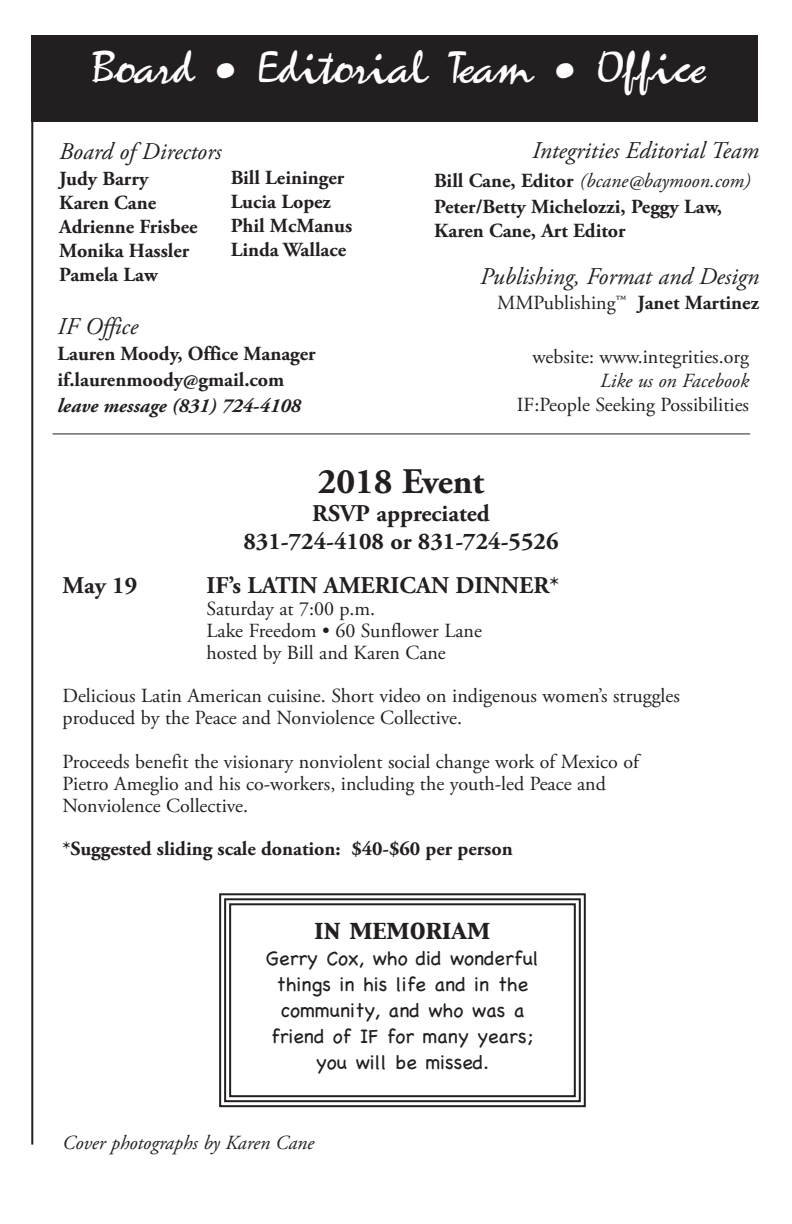
<style>
.page{position:relative;width:792px;height:1224px;background:#fff}
.page>*{position:absolute;margin:0;border:0;box-sizing:border-box;transform-origin:0 0}
.t1{font:48px "Zephyr Script";letter-spacing:-.02em;color:#fff}
.t2{font:700 36px "Adobe Garamond Pro";color:#231f20}
.t3{font:italic 24px "Adobe Garamond Pro";color:#231f20}
.t4{font:700 24px/28px "Adobe Garamond Pro";color:#231f20;text-align:center}
.t5{font:24px "Capitals";color:#231f20}
.t6{font:20px/22px "Adobe Garamond Pro";color:#231f20}
.t7{font:700 20px/24px "Adobe Garamond Pro";color:#231f20}
.t8{font:20px/26px "Chalkboard";color:#231f20;text-align:center}
.t9{font:italic 20px "Adobe Garamond Pro";color:#231f20}
.t10{font:italic 700 20px "Adobe Garamond Pro";color:#231f20}
.s1{font-weight:400;font-style:italic}
.s2{font-weight:700}
</style>
<div class="page">
<div style="left:31px;top:35px;width:727px;height:87px;background:#231f20"></div>
<hr style="left:31px;top:120px;width:2px;height:1025px;background:#231f20">
<hr style="left:53px;top:433px;width:697px;height:1px;background:#231f20">
<div style="left:219px;top:893px;width:367px;height:214px;border:2px solid #231f20"></div>
<div style="left:224px;top:898px;width:357px;height:204px;border:2px solid #231f20"></div>
<div style="left:229px;top:903px;width:347px;height:194px;border:2px solid #231f20"></div>
<h1 class="t1" style="left:92px;top:38px;width:615px">Board • Editorial Team • Office</h1>
<p class="t3" style="left:59px;top:142px;width:164px">Board of Directors</p>
<p class="t7" style="left:59px;top:168px;width:140px">Judy Barry<br>Karen Cane<br>Adrienne Frisbee<br>Monika Hassler<br>Pamela Law</p>
<p class="t3" style="left:57px;top:317px;width:82px">IF Office</p>
<p class="t7" style="left:57px;top:343px;width:260px;line-height:26px">Lauren Moody, Office Manager if.laurenmoody@gmail.com</p>
<p class="t10" style="left:57px;top:398px;width:245px">leave message (831) 724-4108</p>
<p class="t7" style="left:231px;top:168px;width:123px">Bill Leininger<br>Lucia Lopez<br>Phil McManus<br>Linda Wallace</p>
<p class="t3" style="left:532px;top:141px;width:228px">Integrities Editorial Team</p>
<p class="t7" style="left:434px;top:169px;width:318px;line-height:26px">Bill Cane, Editor <span class="s1">(bcane@baymoon.com)<br></span>Peter/Betty Michelozzi, Peggy Law,</p>
<p class="t7" style="left:434px;top:220px;width:193px">Karen Cane, Art Editor</p>
<p class="t3" style="left:480px;top:266px;width:280px">Publishing, Format and Design</p>
<p class="t6" style="left:497px;top:294px;width:263px">MMPublishing™ <span class="s2">Janet Martinez</span></p>
<p class="t6" style="left:532px;top:348px;width:218px">website: www.integrities.org</p>
<p class="t9" style="left:600px;top:373px;width:150px">Like us on Facebook</p>
<p class="t6" style="left:517px;top:396px;width:234px">IF:People Seeking Possibilities</p>
<h2 class="t2" style="left:318px;top:467px;width:168px">2018 Event</h2>
<p class="t4" style="left:243px;top:501px;width:317px">RSVP appreciated<br>831-724-4108 or 831-724-5526</p>
<p class="t4" style="left:63px;top:573px;width:76px">May 19</p>
<p class="t4" style="left:207px;top:573px;width:354px">IF’s LATIN AMERICAN DINNER*</p>
<p class="t6" style="left:207px;top:599px;width:277px">Saturday at 7:00 p.m.<br>Lake Freedom • 60 Sunflower Lane hosted by Bill and Karen Cane</p>
<p class="t6" style="left:63px;top:687px;width:619px">Delicious Latin American cuisine. Short video on indigenous women’s struggles produced by the Peace and Nonviolence Collective.</p>
<p class="t6" style="left:63px;top:752px;width:578px">Proceeds benefit the visionary nonviolent social change work of Mexico of<br>Pietro Ameglio and his co-workers, including the youth-led Peace and<br>Nonviolence Collective.</p>
<p class="t7" style="left:63px;top:839px;width:452px">*Suggested sliding scale donation: $40-$60 per person</p>
<p class="t5" style="left:315px;top:913px;width:177px">IN MEMORIAM</p>
<p class="t8" style="left:266px;top:945px;width:275px">Gerry Cox, who did wonderful things in his life and in the community, and who was a friend of IF for many years; you will be missed.</p>
<p class="t9" style="left:63px;top:1134px;width:253px">Cover photographs by Karen Cane</p>
</div>
